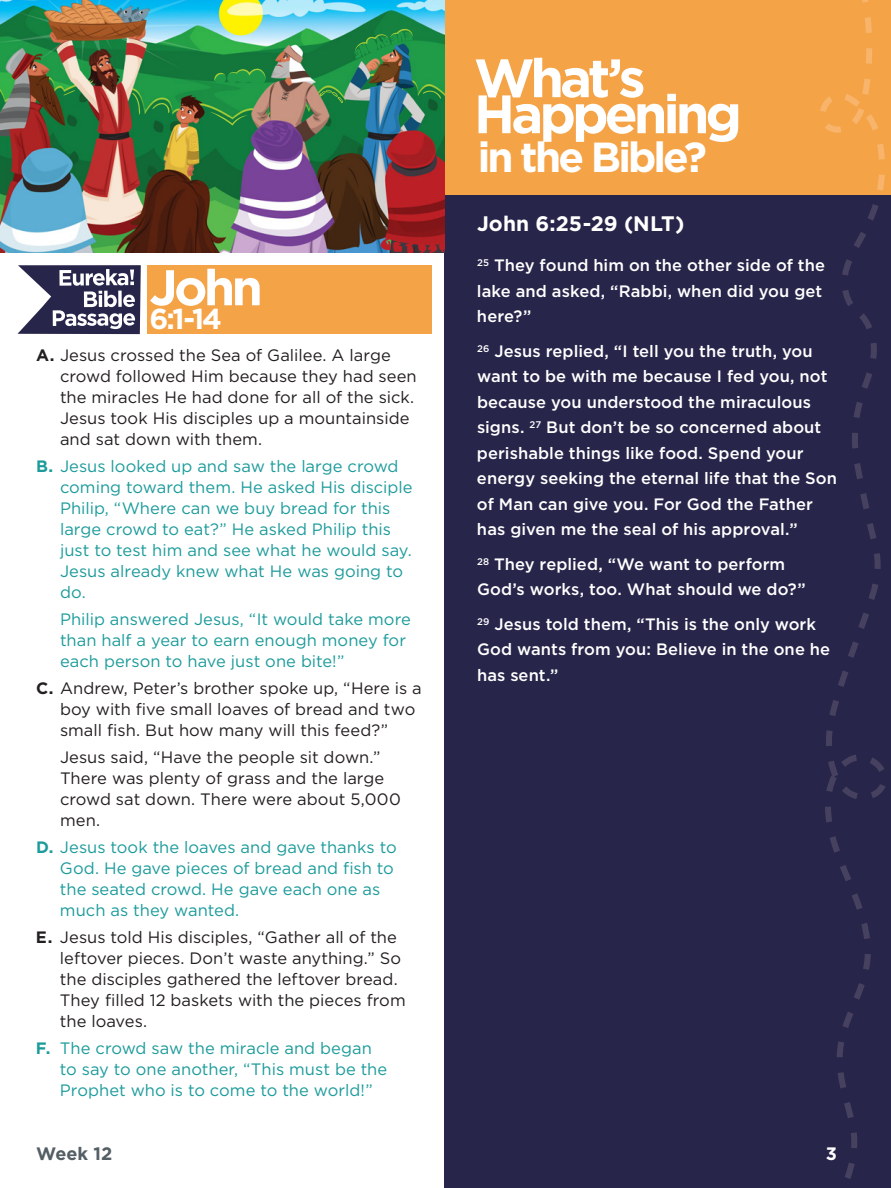
<style>
.page{position:relative;width:891px;height:1188px;background:#fff}
.page>*{position:absolute;margin:0;border:0;box-sizing:border-box;transform-origin:0 0}
.t1{font:700 54px "Gotham";letter-spacing:-.075em;color:#fff}
.t2{font:700 50.1px "Gotham";color:#fff}
.t3{font:700 42px "Gotham";letter-spacing:-.07em;color:#fff}
.t4{font:700 28.8px "Gotham";color:#fff}
.t5{font:700 21px "Gotham";letter-spacing:.005em;color:#fff}
.t6{font:700 18px "Gotham";color:#535f65}
.t7{font:700 18px "Gotham";color:#fff}
.t8{font:16.5px/21px "Gotham";color:#231f20}
.t9{font:16.5px/21px "Gotham";color:#1d9b9b}
.t10{font:500 16.5px/25.5px "Gotham";letter-spacing:.005em;color:#fff}
.s1{font-weight:700}
</style>
<div class="page">
<div style="left:445px;top:0;width:446px;height:1188px;background:#27254a"></div>
<svg style="left:825px;top:204px;width:60px;height:975px"></svg>
<div style="left:445px;top:0;width:446px;height:195px;background:#f5a347"></div>
<svg style="left:820px;top:0;width:65px;height:191px"></svg>
<img style="left:0;top:0;width:445px;height:253px">
<svg style="left:254px;top:121px;width:37px;height:24px"></svg>
<svg style="left:319px;top:90px;width:25px;height:13px"></svg>
<svg style="left:41px;top:84px;width:14px;height:23px"></svg>
<svg style="left:190px;top:132px;width:9px;height:19px"></svg>
<svg style="left:210px;top:112px;width:38px;height:14px"></svg>
<svg style="left:152px;top:103px;width:19px;height:10px"></svg>
<svg style="left:423px;top:90px;width:18px;height:9px"></svg>
<svg style="left:63px;top:90px;width:12px;height:6px"></svg>
<svg style="left:132px;top:93px;width:8px;height:22px"></svg>
<svg style="left:381px;top:238px;width:64px;height:15px"></svg>
<svg style="left:355px;top:26px;width:58px;height:33px;background:#298a49"></svg>
<svg style="left:214px;top:68px;width:53px;height:16px"></svg>
<svg style="left:17px;top:265px;width:124px;height:69px"></svg>
<div style="left:147px;top:265px;width:285px;height:69px;background:#f5a347"></div>
<h2 class="t2" style="left:149px;top:254px;width:115px">John</h2>
<h3 class="t4" style="left:149px;top:300px;width:74px">6:1-14</h3>
<p class="t8" style="left:60px;top:344px;width:358px;text-indent:-24px"><span class="s1">A.</span> Jesus crossed the Sea of Galilee. A large crowd followed Him because they had seen the miracles He had done for all of the sick.<br>Jesus took His disciples up a mountainside and sat down with them.</p>
<p class="t9" style="left:60px;top:455px;width:354px;text-indent:-24px"><span class="s1">B.</span> Jesus looked up and saw the large crowd coming toward them. He asked His disciple Philip, “Where can we buy bread for this large crowd to eat?” He asked Philip this just to test him and see what he would say.<br>Jesus already knew what He was going to do.</p>
<p class="t9" style="left:60px;top:608px;width:352px">Philip answered Jesus, “It would take more than half a year to earn enough money for each person to have just one bite!”</p>
<p class="t8" style="left:60px;top:677px;width:363px;text-indent:-24px"><span class="s1">C.</span> Andrew, Peter’s brother spoke up, “Here is a boy with five small loaves of bread and two small fish. But how many will this feed?”</p>
<p class="t8" style="left:60px;top:746px;width:342px">Jesus said, “Have the people sit down.”<br>There was plenty of grass and the large crowd sat down. There were about 5,000 men.</p>
<p class="t9" style="left:60px;top:836px;width:338px;text-indent:-24px"><span class="s1">D.</span> Jesus took the loaves and gave thanks to God. He gave pieces of bread and fish to the seated crowd. He gave each one as much as they wanted.</p>
<p class="t8" style="left:60px;top:926px;width:347px;text-indent:-24px"><span class="s1">E.</span> Jesus told His disciples, “Gather all of the leftover pieces. Don’t waste anything.” So the disciples gathered the leftover bread.<br>They filled 12 baskets with the pieces from the loaves.</p>
<p class="t9" style="left:60px;top:1037px;width:329px;text-indent:-24px"><span class="s1">F.</span> The crowd saw the miracle and began to say to one another, “This must be the<br>Prophet who is to come to the world!”</p>
<p class="t6" style="left:36px;top:1141px;width:78px">Week 12</p>
<h1 class="t1" style="left:474px;top:42px;width:173px">What’s</h1>
<h1 class="t1" style="left:474px;top:78px;width:269px">Happening</h1>
<h3 class="t3" style="left:478px;top:129px;width:231px">in the Bible?</h3>
<p class="t5" style="left:477px;top:210px;width:209px">John 6:25-29 (NLT)</p>
<p class="t10" style="left:477px;top:253px;width:350px"><sup>25</sup> They found him on the other side of the lake and asked, “Rabbi, when did you get here?”</p>
<p class="t10" style="left:477px;top:338px;width:361px"><sup>26</sup> Jesus replied, “I tell you the truth, you want to be with me because I fed you, not because you understood the miraculous signs. <sup>27</sup> But don’t be so concerned about perishable things like food. Spend your energy seeking the eternal life that the Son of Man can give you. For God the Father has given me the seal of his approval.”</p>
<p class="t10" style="left:477px;top:551px;width:330px"><sup>28</sup> They replied, “We want to perform<br>God’s works, too. What should we do?”</p>
<p class="t10" style="left:477px;top:611px;width:355px"><sup>29</sup> Jesus told them, “This is the only work<br>God wants from you: Believe in the one he has sent.”</p>
<p class="t7" style="left:826px;top:1141px;width:13px">3</p>
</div>
